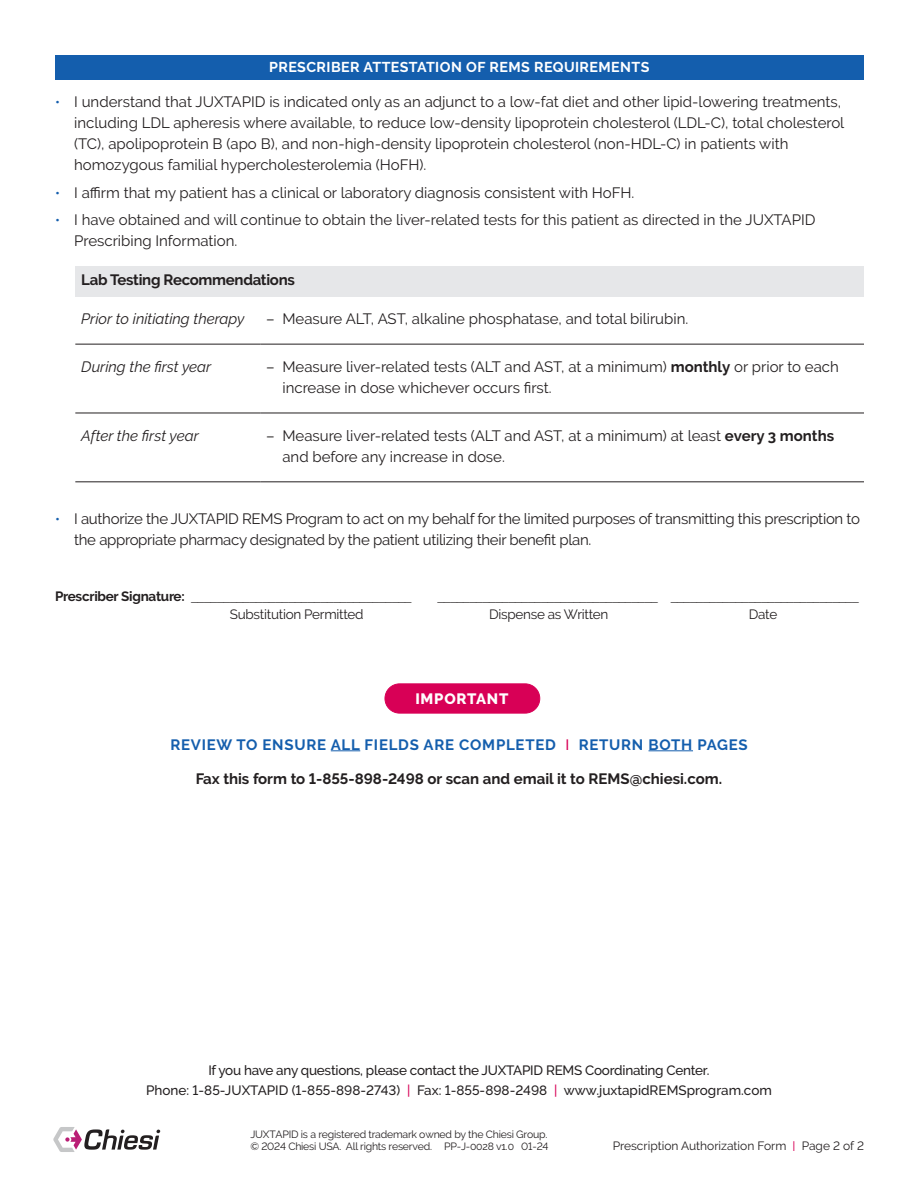
<style>
.page{position:relative;width:918px;height:1188px;background:#fff}
.page>*{position:absolute;margin:0;border:0;box-sizing:border-box;transform-origin:0 0}
.t1{font:15px/21px "Raleway";color:#231f20}
.t2{font:15px/21px "Raleway";letter-spacing:-.02em;color:#231f20}
.t3{font:700 15px "Raleway";color:#231f20}
.t4{font:italic 15px "Raleway";color:#231f20}
.t5{font:700 15px "Raleway";letter-spacing:.05em;color:#145ead}
.t6{font:700 15px "Raleway";letter-spacing:-.02em;color:#231f20}
._2-Body_Text{font:800 15px "Raleway";letter-spacing:.05em;color:#fff}
.t7{font:700 14.25px "Raleway";letter-spacing:.03em;color:#fff}
.t8{font:500 13.5px/19.5px "Raleway";letter-spacing:-.02em;color:#231f20;text-align:center}
.t9{font:300 13.5px "Avenir";color:#231f20}
.t10{font:13.5px "Raleway";letter-spacing:-.02em;color:#231f20}
.t11{font:12px "Raleway";color:#231f20}
.t12{font:10.5px/12px "Raleway";letter-spacing:-.02em;color:#231f20}
.s1{font-size:14.25px;color:#145ead}
.s2{font-weight:700}
.s3{font-family:"Raleway";font-weight:700}
.s4{font-weight:500;color:#d80056}
.s5{color:#d80056}
.s6{font-size:13.8px;color:#d80056}
</style>
<div class="page">
<div style="left:55px;top:55px;width:809px;height:24px;background:#145ead"></div>
<div style="left:75px;top:266px;width:789px;height:30px;background:#e6e7e9"></div>
<hr style="left:75px;top:344px;width:185px;height:1px;background:#231f20">
<hr style="left:260px;top:344px;width:604px;height:1px;background:#231f20">
<hr style="left:75px;top:413px;width:185px;height:1px;background:#231f20">
<hr style="left:260px;top:413px;width:604px;height:1px;background:#231f20">
<hr style="left:75px;top:482px;width:185px;height:1px;background:#231f20">
<hr style="left:260px;top:482px;width:604px;height:1px;background:#231f20">
<svg style="left:331px;top:750px;width:29px;height:1px"></svg>
<hr style="left:649px;top:750px;width:44px;height:1px;background:#145ead">
<div style="left:385px;top:684px;width:155px;height:29px;background:#d80056;border-radius:15px"></div>
<div style="left:385px;top:684px;width:155px;height:29px;border:1px solid #d80056;border-radius:15px"></div>
<svg style="left:53px;top:1127px;width:107px;height:25px"></svg>
<p class="t7" style="left:269px;top:59px;width:382px">PRESCRIBER ATTESTATION OF REMS REQUIREMENTS</p>
<p class="t1" style="left:74px;top:91px;width:772px;text-indent:-19px"><span class="s1">•</span> I understand that JUXTAPID is indicated only as an adjunct to a low-fat diet and other lipid-lowering treatments, including LDL apheresis where available, to reduce low-density lipoprotein cholesterol (LDL-C), total cholesterol (TC), apolipoprotein B (apo B), and non-high-density lipoprotein cholesterol (non-HDL-C) in patients with homozygous familial hypercholesterolemia (HoFH).</p>
<p class="t1" style="left:55px;top:182px;width:581px"><span class="s1">•</span> I affirm that my patient has a clinical or laboratory diagnosis consistent with HoFH.</p>
<p class="t1" style="left:74px;top:210px;width:743px;text-indent:-19px"><span class="s1">•</span> I have obtained and will continue to obtain the liver-related tests for this patient as directed in the JUXTAPID<br>Prescribing Information.</p>
<p class="t6" style="left:81px;top:272px;width:215px">Lab Testing Recommendations</p>
<p class="t4" style="left:81px;top:310px;width:165px">Prior to initiating therapy</p>
<p class="t1" style="left:266px;top:308px;width:424px">– Measure ALT, AST, alkaline phosphatase, and total bilirubin.</p>
<p class="t4" style="left:81px;top:358px;width:132px">During the first year</p>
<p class="t1" style="left:282px;top:356px;width:558px;text-indent:-16px">– Measure liver-related tests (ALT and AST, at a minimum) <span class="s2">monthly</span> or prior to each increase in dose whichever occurs first.</p>
<p class="t4" style="left:81px;top:427px;width:119px">After the first year</p>
<p class="t1" style="left:282px;top:425px;width:553px;text-indent:-16px">– Measure liver-related tests (ALT and AST, at a minimum) at least <span class="s2">every 3 months </span>and before any increase in dose.</p>
<p class="t2" style="left:74px;top:508px;width:787px;text-indent:-19px"><span class="s1">•</span> I authorize the JUXTAPID REMS Program to act on my behalf for the limited purposes of transmitting this prescription to the appropriate pharmacy designated by the patient utilizing their benefit plan.</p>
<p class="t9" style="left:55px;top:588px;width:358px"><span class="s3">Prescriber Signature:</span> __________________________________</p>
<p class="t9" style="left:437px;top:588px;width:423px">__________________________________ _____________________________</p>
<p class="t10" style="left:230px;top:606px;width:135px">Substitution Permitted</p>
<p class="t10" style="left:489px;top:606px;width:121px">Dispense as Written</p>
<p class="t10" style="left:749px;top:606px;width:30px">Date</p>
<p class="_2-Body_Text" style="left:415px;top:690px;width:95px">IMPORTANT</p>
<p class="t5" style="left:170px;top:736px;width:579px">REVIEW TO ENSURE ALL FIELDS ARE COMPLETED <span class="s4">I</span> RETURN BOTH PAGES</p>
<p class="t3" style="left:196px;top:770px;width:528px">Fax this form to 1-855-898-2498 or scan and email it to REMS@chiesi.com.</p>
<p class="t8" style="left:146px;top:1061px;width:627px">If you have any questions, please contact the JUXTAPID REMS Coordinating Center.<br>Phone: 1-85-JUXTAPID (1-855-898-2743) <span class="s5">|</span> Fax: 1-855-898-2498 <span class="s5">|</span> www.juxtapidREMSprogram.com</p>
<p class="t12" style="left:250px;top:1128px;width:300px">JUXTAPID is a registered trademark owned by the Chiesi Group. © 2024 Chiesi USA. All rights reserved. PP-J-0028 v1.0 01-24</p>
<p class="t11" style="left:613px;top:1138px;width:253px">Prescription Authorization Form <span class="s6">I</span> Page 2 of 2</p>
</div>
